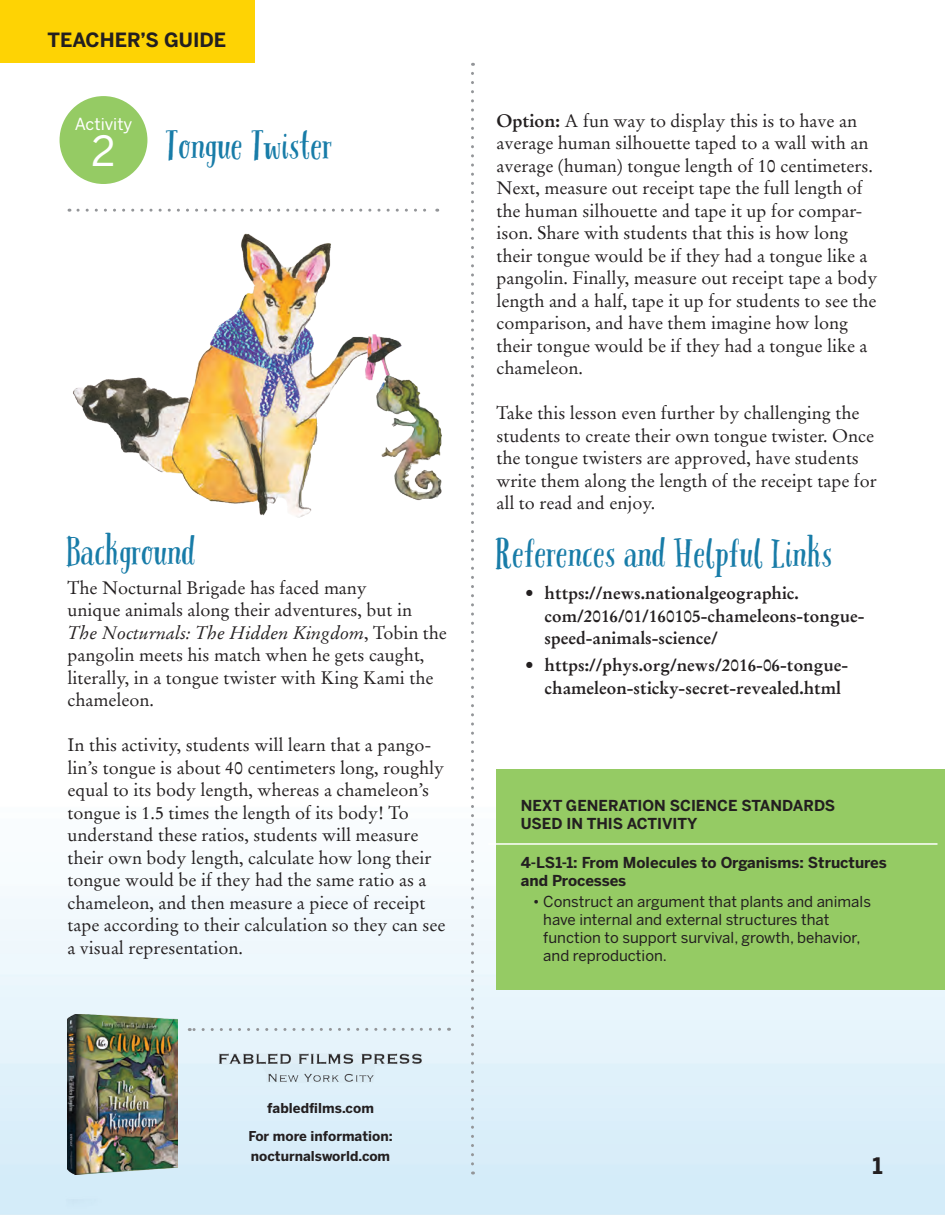
<style>
.page{position:relative;width:945px;height:1215px;background:#fff}
.page>*{position:absolute;margin:0;border:0;box-sizing:border-box;transform-origin:0 0}
.t1{font:36px "Pacific Northwest Letters";color:#187ca8}
.t2{font:700 22.5px "Benton Sans";color:#231f20}
.t3{font:700 19.5px "Benton Sans";color:#231f20}
.t4{font:18px/22.5px "Stempel Garamond";color:#231f20}
.t5{font:700 17.25px/22.5px "Stempel Garamond";color:#231f20}
.t6{font:16.5px "Benton Sans";color:#fff}
.t7{font:15px/18px "Benton Sans";color:#231f20}
.t8{font:700 15px/18px "Benton Sans";color:#231f20}
.t9{font:700 13.5px/19.5px "Benton Sans";color:#231f20}
.s1{font-family:"Benton Sans";font-size:41.25px;color:#fff}
.s2{font-style:italic}
.s3{font-weight:700}
.s4{font-weight:400}
</style>
<div class="page">
<img style="left:0;top:896px;width:944px;height:319px">
<div style="left:0;top:0;width:254px;height:63px;background:#fed304"></div>
<div style="left:60px;top:96px;width:87px;height:88px;background:#95cb64;border-radius:50%"></div>
<div style="left:496px;top:770px;width:449px;height:220px;background:#95cb64"></div>
<hr style="left:488px;top:843px;width:450px;height:2px;background:#fff">
<img style="left:68px;top:1014px;width:110px;height:160px">
<img style="left:219px;top:1053px;width:203px;height:30px">
<svg style="left:189px;top:1028px;width:251px;height:3px"></svg>
<img style="left:73px;top:233px;width:369px;height:285px">
<svg style="left:471px;top:73px;width:3px;height:1102px"></svg>
<svg style="left:78px;top:209px;width:360px;height:3px"></svg>
<p class="t3" style="left:47px;top:28px;width:180px">TEACHER’S GUIDE</p>
<p class="t6" style="left:75px;top:114px;width:59px">Activity</p>
<h1 class="t1" style="left:91px;top:123px;width:243px"><span class="s1">2</span> Tongue Twister</h1>
<h1 class="t1" style="left:68px;top:529px;width:131px">Background</h1>
<p class="t4" style="left:68px;top:576px;width:381px">The Nocturnal Brigade has faced many<br>unique animals along their adventures, but in<br><span class="s2">The Nocturnals: The Hidden Kingdom</span>, Tobin the pangolin meets his match when he gets caught, literally, in a tongue twister with King Kami the chameleon.</p>
<p class="t4" style="left:68px;top:734px;width:379px">In this activity, students will learn that a pango&shy;lin’s tongue is about 40 centimeters long, roughly equal to its body length, whereas a chameleon’s tongue is 1.5 times the length of its body! To understand these ratios, students will measure their own body length, calculate how long their tongue would be if they had the same ratio as a chameleon, and then measure a piece of receipt tape according to their calculation so they can see a visual representation.</p>
<p class="t4" style="left:496px;top:109px;width:382px"><span class="s3">Option:</span> A fun way to display this is to have an average human silhouette taped to a wall with an average (human) tongue length of 10 centimeters.<br>Next, measure out receipt tape the full length of the human silhouette and tape it up for compar&shy;ison. Share with students that this is how long their tongue would be if they had a tongue like a pangolin. Finally, measure out receipt tape a body length and a half, tape it up for students to see the comparison, and have them imagine how long their tongue would be if they had a tongue like a chameleon.</p>
<p class="t4" style="left:496px;top:402px;width:382px">Take this lesson even further by challenging the students to create their own tongue twister. Once the tongue twisters are approved, have students write them along the length of the receipt tape for all to read and enjoy.</p>
<h1 class="t1" style="left:496px;top:531px;width:338px">References and Helpful Links</h1>
<p class="t5" style="left:544px;top:582px;width:322px;text-indent:-19px"><span class="s4">•</span> https://news.nationalgeographic. com/2016/01/160105-chameleons-tongue&shy;speed-animals-science/</p>
<p class="t5" style="left:544px;top:654px;width:305px;text-indent:-19px"><span class="s4">•</span> https://phys.org/news/2016-06-tongue&shy;chameleon-sticky-secret-revealed.html</p>
<p class="t8" style="left:521px;top:797px;width:316px">NEXT GENERATION SCIENCE STANDARDS<br>USED IN THIS ACTIVITY</p>
<p class="t8" style="left:521px;top:854px;width:368px">4-LS1-1: From Molecules to Organisms: Structures and Processes</p>
<p class="t7" style="left:543px;top:893px;width:329px;text-indent:-10px">• Construct an argument that plants and animals have internal and external structures that function to support survival, growth, behavior, and reproduction.</p>
<p class="t9" style="left:267px;top:1098px;width:108px">fabledfilms.com</p>
<p class="t9" style="left:248px;top:1127px;width:146px">For more information: nocturnalsworld.com</p>
<p class="t2" style="left:872px;top:1153px;width:12px">1</p>
</div>
